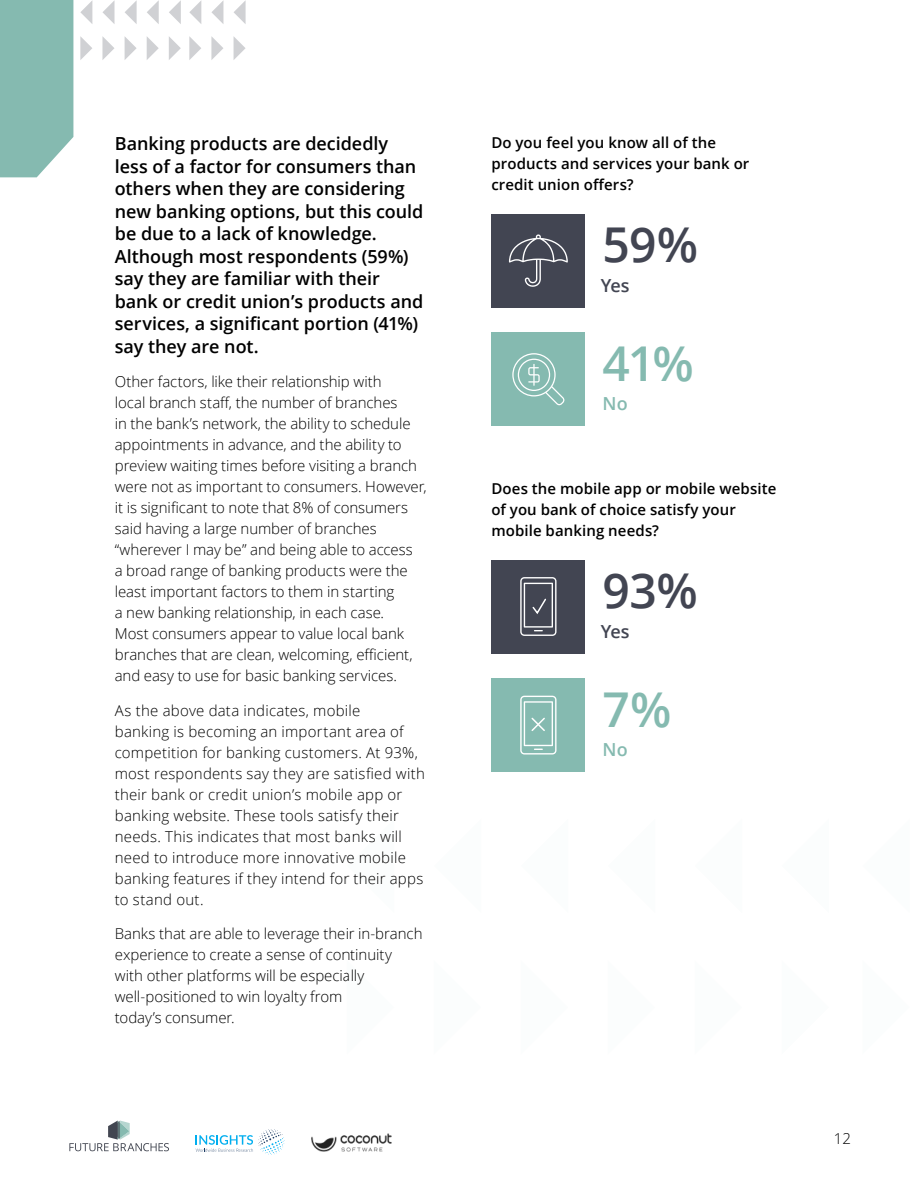
<style>
.page{position:relative;width:918px;height:1188px;background:#fff}
.page>*{position:absolute;margin:0;border:0;box-sizing:border-box;transform-origin:0 0}
.t1{font:600 48px "Open Sans";color:#424552}
.t2{font:600 48px "Open Sans";color:#85bab0}
.t3{font:600 18px/22.5px "Open Sans";letter-spacing:-.005em;color:#000}
.t4{font:600 18px "Open Sans";letter-spacing:-.025em;color:#424552}
.t5{font:600 18px "Open Sans";color:#85bab0}
.t6{font:300 15px/21px "Open Sans";color:#000}
.t7{font:600 15px/21px "Open Sans";letter-spacing:.005em;color:#000}
</style>
<div class="page">
<svg style="left:69px;top:1121px;width:100px;height:30px"></svg>
<svg style="left:196px;top:1129px;width:89px;height:26px"></svg>
<img style="left:311px;top:1134px;width:81px;height:17px">
<div style="left:491px;top:214px;width:94px;height:94px;background:#424552"></div>
<svg style="left:509px;top:234px;width:59px;height:53px"></svg>
<div style="left:491px;top:560px;width:94px;height:93px;background:#424552"></div>
<div style="left:491px;top:332px;width:94px;height:94px;background:#85bab0"></div>
<svg style="left:512px;top:353px;width:52px;height:52px"></svg>
<div style="left:491px;top:678px;width:94px;height:94px;background:#85bab0"></div>
<svg style="left:211px;top:36px;width:12px;height:24px"></svg>
<svg style="left:189px;top:36px;width:12px;height:24px"></svg>
<svg style="left:234px;top:37px;width:12px;height:23px"></svg>
<svg style="left:211px;top:1px;width:12px;height:23px"></svg>
<svg style="left:189px;top:1px;width:12px;height:23px"></svg>
<svg style="left:234px;top:0;width:12px;height:24px"></svg>
<svg style="left:102px;top:36px;width:12px;height:24px"></svg>
<svg style="left:80px;top:36px;width:12px;height:24px"></svg>
<svg style="left:147px;top:37px;width:12px;height:23px"></svg>
<svg style="left:169px;top:37px;width:12px;height:23px"></svg>
<svg style="left:125px;top:37px;width:12px;height:23px"></svg>
<svg style="left:147px;top:0;width:12px;height:24px"></svg>
<svg style="left:169px;top:0;width:12px;height:24px"></svg>
<svg style="left:102px;top:0;width:13px;height:24px"></svg>
<svg style="left:125px;top:0;width:12px;height:24px"></svg>
<svg style="left:80px;top:1px;width:12px;height:23px"></svg>
<div style="left:0;top:0;width:73px;height:177px;background:#85bab0"></div>
<svg style="left:520px;top:577px;width:37px;height:59px"></svg>
<svg style="left:520px;top:696px;width:37px;height:59px"></svg>
<p class="t3" style="left:115px;top:132px;width:310px">Banking products are decidedly less of a factor for consumers than others when they are considering new banking options, but this could be due to a lack of knowledge.<br>Although most respondents (59%) say they are familiar with their bank or credit union’s products and services, a significant portion (41%) say they are not.</p>
<p class="t6" style="left:115px;top:371px;width:313px">Other factors, like their relationship with<br>local branch staff, the number of branches<br>in the bank’s network, the ability to schedule appointments in advance, and the ability to preview waiting times before visiting a branch were not as important to consumers. However, it is significant to note that 8% of consumers said having a large number of branches “wherever I may be” and being able to access<br>a broad range of banking products were the least important factors to them in starting<br>a new banking relationship, in each case.<br>Most consumers appear to value local bank branches that are clean, welcoming, efficient, and easy to use for basic banking services.</p>
<p class="t6" style="left:115px;top:700px;width:312px">As the above data indicates, mobile<br>banking is becoming an important area of competition for banking customers. At 93%, most respondents say they are satisfied with their bank or credit union’s mobile app or banking website. These tools satisfy their needs. This indicates that most banks will need to introduce more innovative mobile banking features if they intend for their apps to stand out.</p>
<p class="t6" style="left:115px;top:923px;width:309px">Banks that are able to leverage their in-branch experience to create a sense of continuity with other platforms will be especially well-positioned to win loyalty from<br>today’s consumer.</p>
<p class="t7" style="left:491px;top:132px;width:260px">Do you feel you know all of the products and services your bank or credit union offers?</p>
<h1 class="t1" style="left:603px;top:212px;width:97px">59%</h1>
<p class="t4" style="left:601px;top:273px;width:30px">Yes</p>
<h1 class="t2" style="left:603px;top:331px;width:93px">41%</h1>
<p class="t5" style="left:603px;top:391px;width:27px">No</p>
<p class="t7" style="left:491px;top:478px;width:286px">Does the mobile app or mobile website of you bank of choice satisfy your mobile banking needs?</p>
<h1 class="t1" style="left:603px;top:558px;width:97px">93%</h1>
<p class="t4" style="left:601px;top:619px;width:30px">Yes</p>
<h1 class="t2" style="left:603px;top:677px;width:70px">7%</h1>
<p class="t5" style="left:603px;top:737px;width:27px">No</p>
<p class="t6" style="left:834px;top:1128px;width:19px">12</p>
</div>
